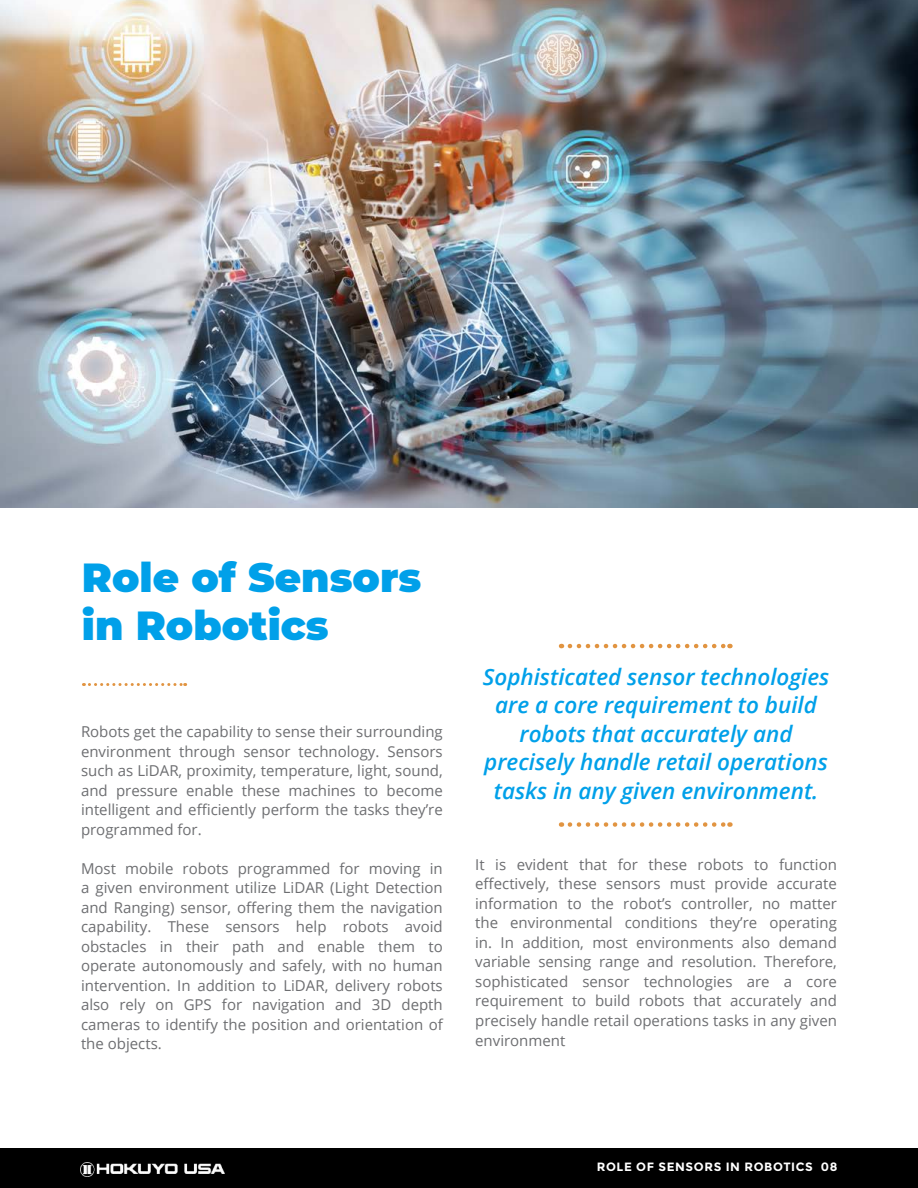
<style>
.page{position:relative;width:918px;height:1188px;background:#fff}
.page>*{position:absolute;margin:0;border:0;box-sizing:border-box;transform-origin:0 0}
.t1{font:900 40.5px/48.6px "Montserrat";color:#00a0e9}
.t2{font:italic 600 22.5px/28.5px "Open Sans";color:#00a0e9;text-align:center}
.t3{font:15px/19.5px "Open Sans";color:#6d6e71;text-align:justify}
.t4{font:700 12px "Montserrat";letter-spacing:.05em;color:#fff}
</style>
<div class="page">
<div style="left:0;top:1148px;width:918px;height:40px;background:#000"></div>
<img style="left:81px;top:1162px;width:143px;height:15px">
<img style="left:0;top:0;width:918px;height:508px">
<svg style="left:83px;top:683px;width:103px;height:3px"></svg>
<svg style="left:570px;top:644px;width:160px;height:4px"></svg>
<svg style="left:570px;top:822px;width:160px;height:5px"></svg>
<h1 class="t1" style="left:82px;top:550px;width:341px">Role of Sensors in Robotics</h1>
<h2 class="t2" style="left:483px;top:662px;width:348px">Sophisticated sensor technologies are a core requirement to build robots that accurately and precisely handle retail operations tasks in any given environment.</h2>
<p class="t3" style="left:81px;top:722px;width:363px">Robots get the capability to sense their surrounding environment through sensor technology. Sensors such as LiDAR, proximity, temperature, light, sound, and pressure enable these machines to become intelligent and efficiently perform the tasks they’re programmed for.</p>
<p class="t3" style="left:81px;top:858px;width:363px">Most mobile robots programmed for moving in a given environment utilize LiDAR (Light Detection and Ranging) sensor, offering them the navigation capability. These sensors help robots avoid obstacles in their path and enable them to operate autonomously and safely, with no human intervention. In addition to LiDAR, delivery robots also rely on GPS for navigation and 3D depth cameras to identify the position and orientation of the objects.</p>
<p class="t3" style="left:475px;top:854px;width:363px">It is evident that for these robots to function effectively, these sensors must provide accurate information to the robot’s controller, no matter the environmental conditions they’re operating in. In addition, most environments also demand variable sensing range and resolution. Therefore, sophisticated sensor technologies are a core requirement to build robots that accurately and precisely handle retail operations tasks in any given environment</p>
<p class="t4" style="left:597px;top:1160px;width:242px">ROLE OF SENSORS IN ROBOTICS 08</p>
</div>
